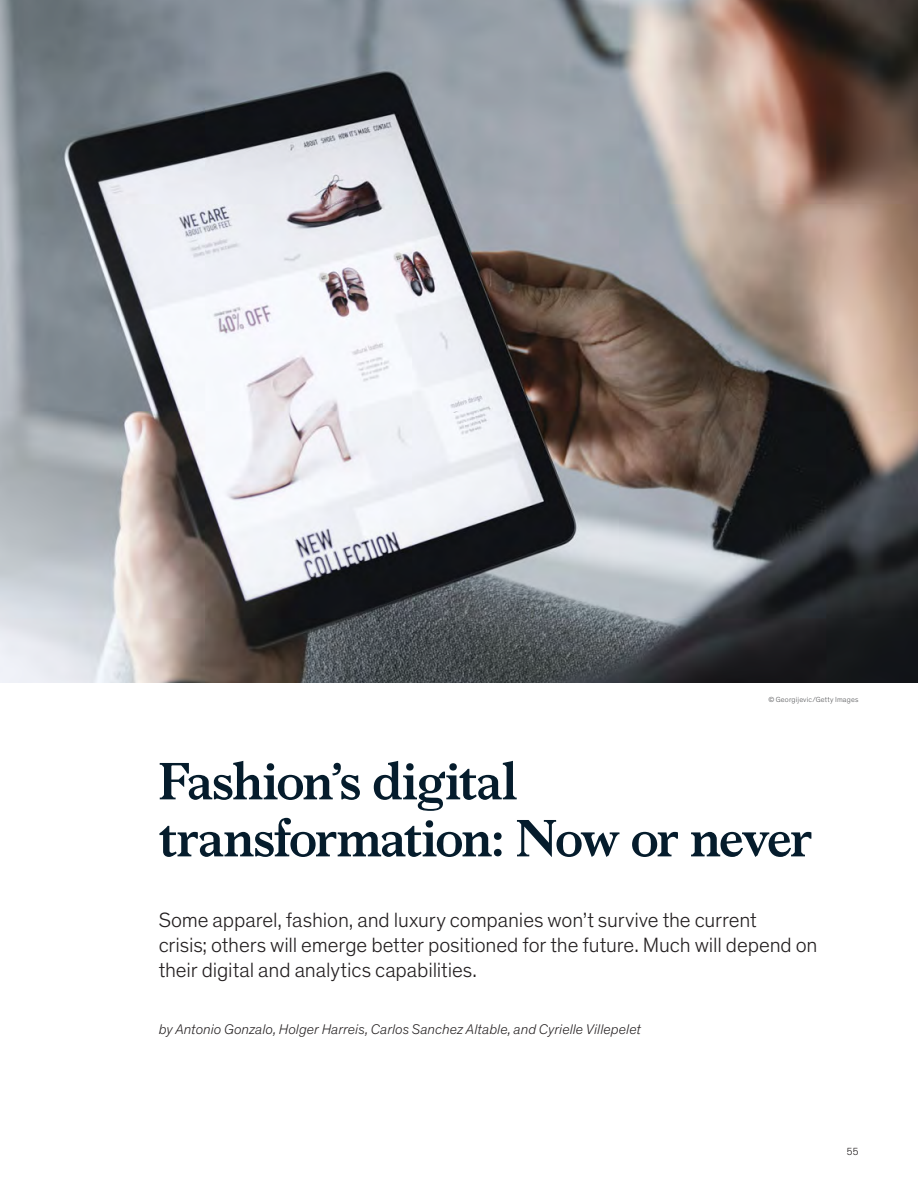
<style>
.page{position:relative;width:918px;height:1188px;background:#fff}
.page>*{position:absolute;margin:0;border:0;box-sizing:border-box;transform-origin:0 0}
.Title_of_article-dee{font:700 52.5px/57px "Bower";letter-spacing:-.025em;color:#051c2c}
.Standfirst-Dek_Thein{font:300 21px/24.8px "Mc Kinsey Sans";letter-spacing:-.005em;color:#231f20}
.Author_byline{font:italic 300 14.25px "Mc Kinsey Sans";letter-spacing:.005em;color:#231f20}
.t1{font:300 10.5px "Mc Kinsey Sans";color:#231f20}
.Art_Photo_credit{font:300 7.5px "Mc Kinsey Sans";letter-spacing:.025em;color:#57585a}
.s1{font-family:"Theinhardt Pan"}
</style>
<div class="page">
<img style="left:0;top:0;width:918px;height:682px">
<p class="Art_Photo_credit" style="left:768px;top:694px;width:92px">© <span class="s1">Georgijevic</span>/Getty Images</p>
<p class="Title_of_article-dee" style="left:159px;top:749px;width:655px">Fashion’s digital transformation: Now or never</p>
<p class="Standfirst-Dek_Thein" style="left:159px;top:907px;width:660px">Some apparel, fashion, and luxury companies won’t survive the current<br>crisis; others will emerge better positioned for the future. Much will depend on their digital and analytics capabilities.</p>
<p class="Author_byline" style="left:159px;top:1019px;width:484px">by Antonio Gonzalo, Holger Harreis, Carlos Sanchez Altable, and Cyrielle Villepelet</p>
<p class="t1" style="left:847px;top:1144px;width:13px">55</p>
</div>
